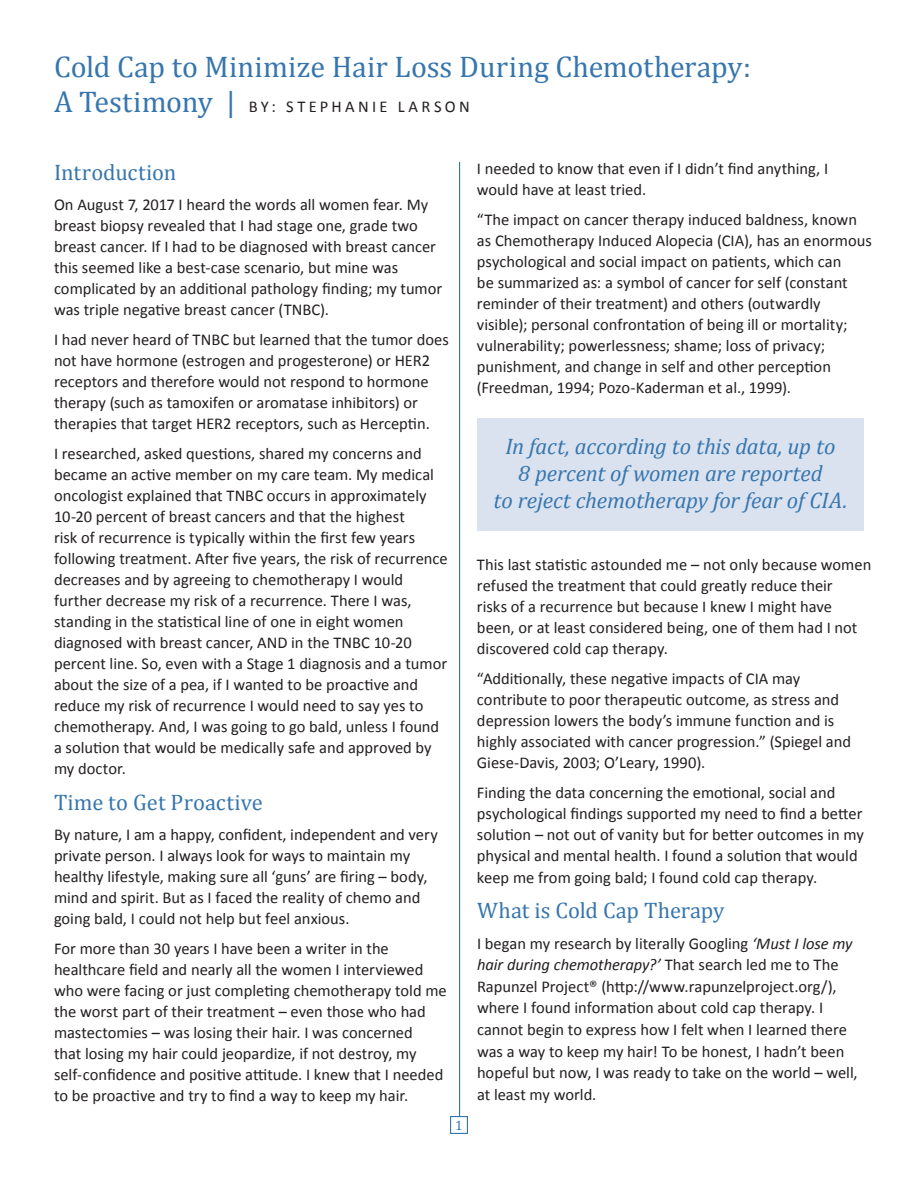
<style>
.page{position:relative;width:918px;height:1188px;background:#fff}
.page>*{position:absolute;margin:0;border:0;box-sizing:border-box;transform-origin:0 0}
.t1{font:30px "Cambria";color:#3676ae}
.t2{font:italic 22.5px/27px "Cambria";letter-spacing:-.005em;color:#3676ae;text-align:center}
.t3{font:22.5px "Cambria";color:#3676ae}
.t4{font:16.5px/21px "Calibri";color:#231f20}
.t5{font:16.5px "Calibri";letter-spacing:.2em;color:#231f20}
.t6{font:13.5px "Cambria";color:#3676ae}
.s1{font-family:"Cambria";font-size:30px;color:#3676ae}
.s2{font-style:italic}
</style>
<div class="page">
<hr style="left:459px;top:162px;width:1px;height:954px;background:#3676ae">
<div style="left:450px;top:1116px;width:18px;height:18px;border:1px solid #3676ae"></div>
<div style="left:477px;top:418px;width:387px;height:113px;background:#dbe2ef"></div>
<h1 class="t1" style="left:54px;top:49px;width:698px">Cold Cap to Minimize Hair Loss During Chemotherapy:</h1>
<p class="t5" style="left:54px;top:96px;width:417px"><span class="s1">A Testimony |</span> BY: STEPHANIE LARSON</p>
<h2 class="t3" style="left:54px;top:159px;width:124px">Introduction</h2>
<p class="t4" style="left:54px;top:193px;width:390px">On August 7, 2017 I heard the words all women fear. My breast biopsy revealed that I had stage one, grade two breast cancer. If I had to be diagnosed with breast cancer this seemed like a best-case scenario, but mine was complicated by an additional pathology finding; my tumor was triple negative breast cancer (TNBC).</p>
<p class="t4" style="left:54px;top:328px;width:396px">I had never heard of TNBC but learned that the tumor does not have hormone (estrogen and progesterone) or HER2 receptors and therefore would not respond to hormone therapy (such as tamoxifen or aromatase inhibitors) or therapies that target HER2 receptors, such as Herceptin.</p>
<p class="t4" style="left:54px;top:442px;width:395px">I researched, asked questions, shared my concerns and became an active member on my care team. My medical oncologist explained that TNBC occurs in approximately 10-20 percent of breast cancers and that the highest<br>risk of recurrence is typically within the first few years following treatment. After five years, the risk of recurrence decreases and by agreeing to chemotherapy I would further decrease my risk of a recurrence. There I was, standing in the statistical line of one in eight women diagnosed with breast cancer, AND in the TNBC 10-20 percent line. So, even with a Stage 1 diagnosis and a tumor about the size of a pea, if I wanted to be proactive and reduce my risk of recurrence I would need to say yes to chemotherapy. And, I was going to go bald, unless I found a solution that would be medically safe and approved by my doctor.</p>
<h2 class="t3" style="left:54px;top:789px;width:210px">Time to Get Proactive</h2>
<p class="t4" style="left:54px;top:823px;width:385px">By nature, I am a happy, confident, independent and very private person. I always look for ways to maintain my healthy lifestyle, making sure all ‘guns’ are firing – body, mind and spirit. But as I faced the reality of chemo and going bald, I could not help but feel anxious.</p>
<p class="t4" style="left:54px;top:937px;width:394px">For more than 30 years I have been a writer in the healthcare field and nearly all the women I interviewed who were facing or just completing chemotherapy told me the worst part of their treatment – even those who had mastectomies – was losing their hair. I was concerned<br>that losing my hair could jeopardize, if not destroy, my self-confidence and positive attitude. I knew that I needed to be proactive and try to find a way to keep my hair.</p>
<p class="t6" style="left:455px;top:1117px;width:9px">1</p>
<p class="t4" style="left:477px;top:158px;width:353px">I needed to know that even if I didn’t find anything, I would have at least tried.</p>
<p class="t4" style="left:477px;top:209px;width:396px">“The impact on cancer therapy induced baldness, known as Chemotherapy Induced Alopecia (CIA), has an enormous psychological and social impact on patients, which can<br>be summarized as: a symbol of cancer for self (constant reminder of their treatment) and others (outwardly visible); personal confrontation of being ill or mortality; vulnerability; powerlessness; shame; loss of privacy; punishment, and change in self and other perception (Freedman, 1994; Pozo-Kaderman et al., 1999).</p>
<h2 class="t2" style="left:493px;top:432px;width:356px">In fact, according to this data, up to<br>8 percent of women are reported<br>to reject chemotherapy for fear of CIA.</h2>
<p class="t4" style="left:477px;top:554px;width:396px">This last statistic astounded me – not only because women refused the treatment that could greatly reduce their<br>risks of a recurrence but because I knew I might have been, or at least considered being, one of them had I not discovered cold cap therapy.</p>
<p class="t4" style="left:477px;top:668px;width:376px">“Additionally, these negative impacts of CIA may contribute to poor therapeutic outcome, as stress and depression lowers the body’s immune function and is highly associated with cancer progression.” (Spiegel and Giese-Davis, 2003; O’Leary, 1990).</p>
<p class="t4" style="left:477px;top:782px;width:388px">Finding the data concerning the emotional, social and psychological findings supported my need to find a better solution – not out of vanity but for better outcomes in my physical and mental health. I found a solution that would keep me from going bald; I found cold cap therapy.</p>
<h2 class="t3" style="left:477px;top:897px;width:249px">What is Cold Cap Therapy</h2>
<p class="t4" style="left:477px;top:932px;width:382px;line-height:21.6px">I began my research by literally Googling <span class="s2">‘Must I lose my hair during chemotherapy?’</span> That search led me to The Rapunzel Project® (http://www.rapunzelproject.org/), where I found information about cold cap therapy. I cannot begin to express how I felt when I learned there was a way to keep my hair! To be honest, I hadn’t been hopeful but now, I was ready to take on the world – well, at least my world.</p>
</div>
